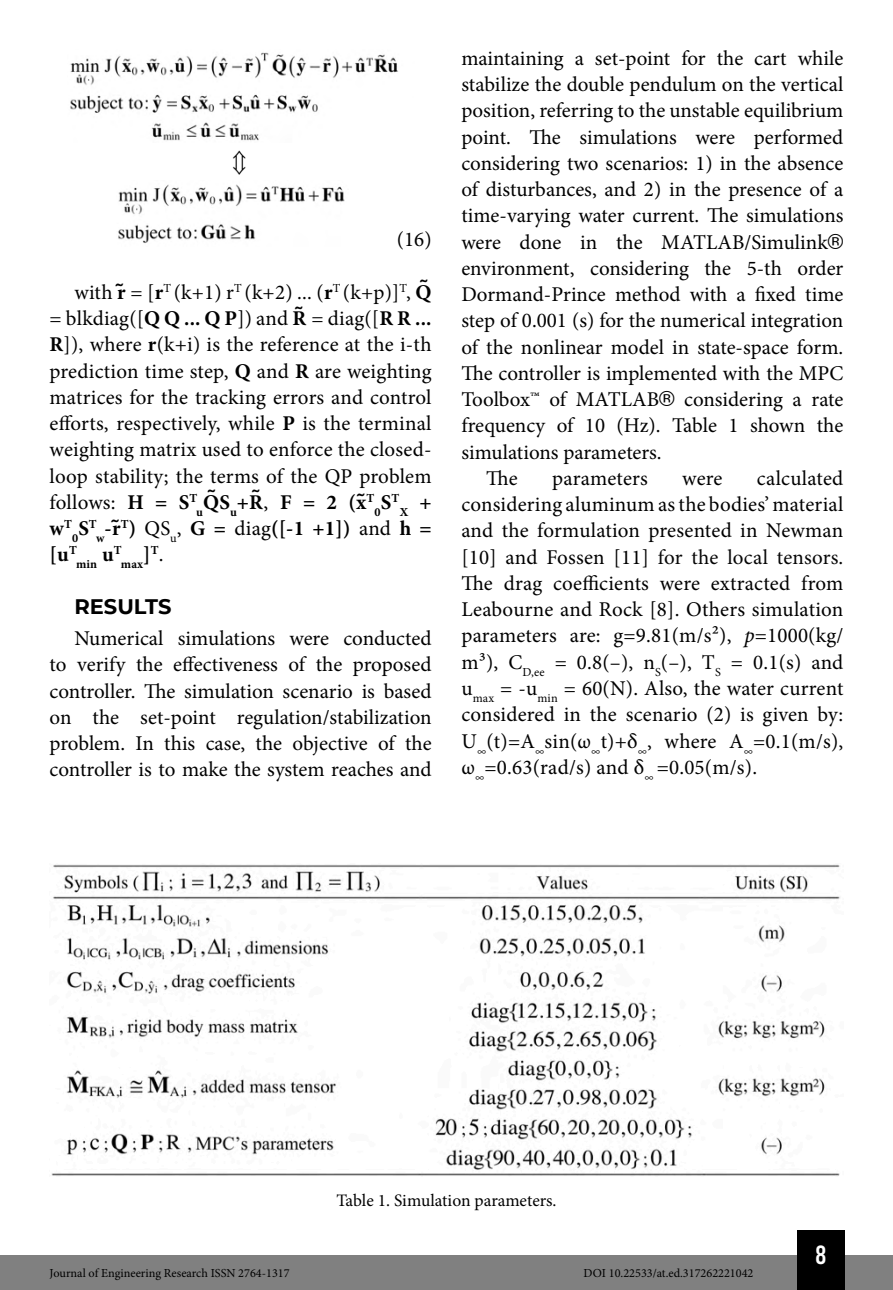
<style>
.page{position:relative;width:893px;height:1290px;background:#fff}
.page>*{position:absolute;margin:0;border:0;box-sizing:border-box;transform-origin:0 0}
.t1{font:26.25px "Bebas Kai";color:#fff}
.Texto_1{font:21px/26.2px "Minion Pro";letter-spacing:.005em;color:#000;text-align:justify}
.Texto_1-2{font:700 21px "Minion Pro";color:#000}
.Título_1{font:700 21px "Montserrat";color:#000}
.imagens_graf_tab{font:21px "Minion Pro";color:#000}
.Info_Imagem{font:17.5px "Minion Pro";letter-spacing:-.005em;color:#000}
.t2{font:12.25px "Minion Pro";color:#000}
.Texto_1-3{font:700 12.25px "Minion Pro";letter-spacing:.01em;color:#000}
.s1{font-weight:700}
.s2{font-family:"Helvetica";font-weight:700}
.s3{font-size:21px}
.s4{font-family:"Helvetica"}
.s5{font-weight:400}
.s6{color:#060606}
.s7{font-style:italic}
</style>
<div class="page">
<div style="left:0;top:1255px;width:893px;height:35px;background:#808080"></div>
<div style="left:797px;top:1230px;width:48px;height:60px;background:#000"></div>
<img style="left:70px;top:52px;width:328px;height:89px">
<img style="left:232px;top:150px;width:14px;height:25px">
<img style="left:118px;top:184px;width:227px;height:59px">
<img style="left:51px;top:864px;width:789px;height:312px">
<p class="imagens_graf_tab" style="left:397px;top:225px;width:36px">(16)</p>
<p class="Texto_1" style="left:50px;top:279px;width:396px;text-align:left;text-indent:25px">with <span class="s1">r</span><span class="s2">̃</span>= [<span class="s1">r</span><sup>T</sup> (k+1) r<sup>T</sup> (k+2) ... (<span class="s1">r</span><sup>T</sup> (k+p)]<sup>T</sup>, <span class="s1">Q</span><sup>̃ </sup>= blkdiag([<span class="s1">Q Q ... Q P</span>]) and <span class="s1">R</span><sup>̃</sup>= diag([<span class="s1">R R ...<br>R</span>]), where <span class="s1">r</span>(k+i) is the reference at the i-th prediction time step, <span class="s1">Q</span> and <span class="s1">R</span> are weighting matrices for the tracking errors and control efforts, respectively, while <span class="s1">P</span> is the terminal weighting matrix used to enforce the closed&shy;loop stability; the terms of the QP problem follows: <span class="s1">H = S</span><sup>T</sup><sub>u</sub><span class="s1">Q</span><sup>̃</sup><span class="s1">S</span><sub>u</sub><span class="s1">+R</span><sup>̃</sup>, <span class="s1">F = 2 (x</span><span class="s2">̃</span><sup>T</sup></p>
<p class="Texto_1-3" style="left:375px;top:496px;width:26px">0<span class="s3">S</span>T</p>
<p class="Texto_1-3" style="left:400px;top:503px;width:33px">X <sup>+</sup></p>
<p class="Texto_1-2" style="left:50px;top:513px;width:24px">w<sup>T</sup></p>
<p class="Texto_1-3" style="left:72px;top:522px;width:26px">0<span class="s3">S</span>T</p>
<p class="Texto_1-2" style="left:96px;top:513px;width:337px"><sub>w</sub>-r<span class="s4">̃</span><sup>T</sup>) <span class="s5">QS</span><sub>u</sub><span class="s5">,</span> G = <span class="s5">diag</span>([-1 +1]) <span class="s5">and</span> h =</p>
<p class="Texto_1-2" style="left:50px;top:540px;width:29px">[u<sup>T</sup></p>
<p class="Texto_1-3" style="left:76px;top:556px;width:89px">min <sup>u</sup>Tmax<sup>]</sup>T<sup>.</sup></p>
<p class="Título_1" style="left:74px;top:591px;width:99px">RESULTS</p>
<p class="Texto_1" style="left:50px;top:625px;width:384px;text-indent:25px">Numerical simulations were conducted to verify the effectiveness of the proposed controller. The simulation scenario is based on the set-point regulation/stabilization problem. In this case, the objective of the controller is to make the system reaches and</p>
<p class="Texto_1" style="left:461px;top:45px;width:384px">maintaining a set-point for the cart while stabilize the double pendulum on the vertical position, referring to the unstable equilibrium point. The simulations were performed considering two scenarios: 1) in the absence of disturbances, and 2) in the presence of a time-varying water current. The simulations were done in the MATLAB/Simulink<span class="s4">® </span>environment, considering the 5-th order Dormand-Prince method with a fixed time step of 0.001 (s) for the numerical integration of the nonlinear model in state-space form.<br>The controller is implemented with the MPC Toolbox™ of MATLAB<span class="s4">®</span> considering a rate frequency of 10 (Hz). Table 1 shown the simulations parameters.</p>
<p class="Texto_1" style="left:486px;top:465px;width:33px">The</p>
<p class="Texto_1" style="left:552px;top:465px;width:97px">parameters</p>
<p class="Texto_1" style="left:682px;top:465px;width:42px">were</p>
<p class="Texto_1" style="left:461px;top:465px;width:384px;text-indent:296px">calculated considering aluminum as the bodies’ material and the formulation presented in Newman [10] and Fossen [11] <span class="s6">for the local tensors.<br></span>The drag coefficients were extracted from Leabourne and Rock [8]. Others simulation parameters are: g=9.81(m/s²), <span class="s7">p</span>=1000(kg/ m³), C<sub>D,ee</sub> = 0.8(–), n<sub>S</sub>(–), T<sub>S</sub> = 0.1(s) and u<sub>max</sub> = -u<sub>min</sub> = 60(N). Also, the water current considered in the scenario (2) is given by:<br>U<sub>∞</sub>(t)=A<sub>∞</sub>sin(ω<sub>∞</sub>t)+δ<sub>∞</sub>, where A<sub>∞</sub>=0.1(m/s), ω<sub>∞</sub>=0.63(rad/s) and δ<sub>∞</sub> =0.05(m/s).</p>
<p class="Info_Imagem" style="left:336px;top:1188px;width:222px">Table 1. Simulation parameters.</p>
<p class="t2" style="left:50px;top:1265px;width:242px">Journal of Engineering Research ISSN 2764-1317</p>
<p class="t2" style="left:584px;top:1265px;width:171px">DOI 10.22533/at.ed.317262221042</p>
<p class="t1" style="left:816px;top:1241px;width:12px">8</p>
</div>
